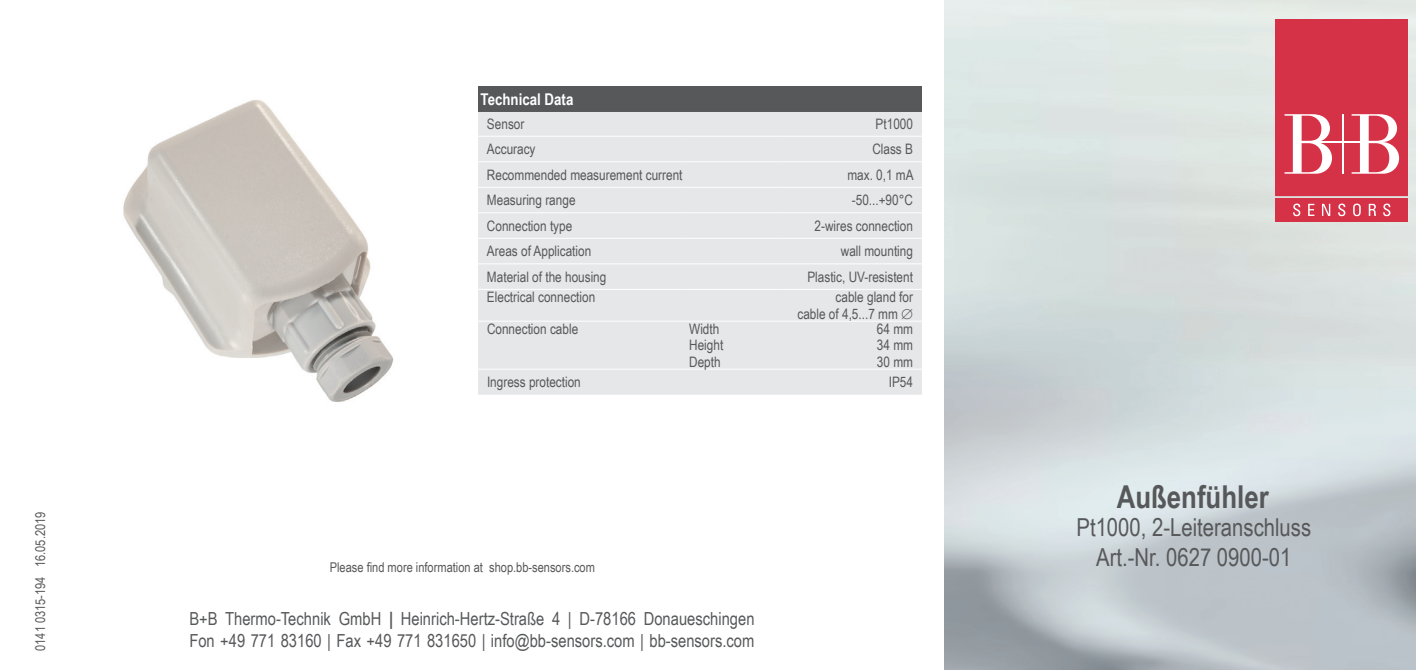
<style>
.page{position:relative;width:1416px;height:670px;background:#fff}
.page>*{position:absolute;margin:0;border:0;box-sizing:border-box;transform-origin:0 0}
.t1{font:700 31.5px "Arial Narrow";color:#57585a}
.t2{font:24.75px/29.7px "Arial Narrow";color:#57585a;text-align:center}
.t3{font:18px/21.6px "Arial Narrow";color:#57585a}
.t4{font:700 16.2px "Arial Narrow";color:#fff}
.t5{font:14.4px/16.2px "Arial Narrow";color:#57585a;text-align:right}
.t6{font:13.5px "Arial Narrow";color:#57585a}
.s1{font-weight:700}
</style>
<div class="page">
<img style="left:944px;top:0;width:472px;height:670px">
<svg style="left:1276px;top:19px;width:132px;height:177px;background:#da475a"></svg>
<div style="left:1276px;top:198px;width:132px;height:23px;background:#d63247"></div>
<svg style="left:1293px;top:203px;width:97px;height:13px"></svg>
<div style="left:478px;top:86px;width:444px;height:26px;background:#57585a"></div>
<div style="left:478px;top:112px;width:444px;height:283px;background:#e6e7e9"></div>
<hr style="left:478px;top:136px;width:209px;height:1px;background:#fff">
<hr style="left:687px;top:136px;width:91px;height:1px;background:#fff">
<hr style="left:778px;top:136px;width:144px;height:1px;background:#fff">
<hr style="left:478px;top:161px;width:209px;height:1px;background:#fff">
<hr style="left:687px;top:161px;width:91px;height:1px;background:#fff">
<hr style="left:778px;top:161px;width:144px;height:1px;background:#fff">
<hr style="left:478px;top:187px;width:209px;height:1px;background:#fff">
<hr style="left:687px;top:187px;width:91px;height:1px;background:#fff">
<hr style="left:778px;top:187px;width:144px;height:1px;background:#fff">
<hr style="left:478px;top:212px;width:209px;height:1px;background:#fff">
<hr style="left:687px;top:212px;width:91px;height:1px;background:#fff">
<hr style="left:778px;top:212px;width:144px;height:1px;background:#fff">
<hr style="left:478px;top:238px;width:209px;height:1px;background:#fff">
<hr style="left:687px;top:238px;width:91px;height:1px;background:#fff">
<hr style="left:778px;top:238px;width:144px;height:1px;background:#fff">
<hr style="left:478px;top:263px;width:209px;height:1px;background:#fff">
<hr style="left:687px;top:263px;width:91px;height:1px;background:#fff">
<hr style="left:778px;top:263px;width:144px;height:1px;background:#fff">
<hr style="left:478px;top:289px;width:209px;height:1px;background:#fff">
<hr style="left:687px;top:289px;width:91px;height:1px;background:#fff">
<hr style="left:778px;top:289px;width:144px;height:1px;background:#fff">
<hr style="left:478px;top:321px;width:209px;height:1px;background:#fff">
<hr style="left:687px;top:321px;width:91px;height:1px;background:#fff">
<hr style="left:778px;top:321px;width:144px;height:1px;background:#fff">
<hr style="left:478px;top:369px;width:209px;height:1px;background:#fff">
<hr style="left:687px;top:369px;width:91px;height:1px;background:#fff">
<hr style="left:778px;top:369px;width:144px;height:1px;background:#fff">
<img style="left:123px;top:100px;width:271px;height:302px">
<p class="t6" style="left:31px;top:651px;width:141px;rotate:-90deg">0141 0315-194 16.05.2019</p>
<p class="t4" style="left:481px;top:87px;width:94px">Technical Data</p>
<p class="t5" style="left:487px;top:116px;width:39px">Sensor</p>
<p class="t5" style="left:876px;top:116px;width:39px">Pt1000</p>
<p class="t5" style="left:487px;top:140px;width:50px">Accuracy</p>
<p class="t5" style="left:872px;top:140px;width:42px">Class B</p>
<p class="t5" style="left:487px;top:166px;width:197px">Recommended measurement current</p>
<p class="t5" style="left:847px;top:166px;width:68px">max. 0,1 mA</p>
<p class="t5" style="left:487px;top:191px;width:90px">Measuring range</p>
<p class="t5" style="left:852px;top:191px;width:63px">-50...+90°C</p>
<p class="t5" style="left:487px;top:217px;width:87px">Connection type</p>
<p class="t5" style="left:815px;top:217px;width:100px">2-wires connection</p>
<p class="t5" style="left:487px;top:243px;width:106px">Areas of Application</p>
<p class="t5" style="left:841px;top:243px;width:74px">wall mounting</p>
<p class="t5" style="left:487px;top:268px;width:121px">Material of the housing</p>
<p class="t5" style="left:807px;top:268px;width:107px">Plastic, UV-resistent</p>
<p class="t5" style="left:487px;top:289px;width:110px">Electrical connection</p>
<p class="t5" style="left:797px;top:289px;width:117px">cable gland for<br>cable of 4,5...7 mm ∅</p>
<p class="t5" style="left:487px;top:320px;width:93px">Connection cable</p>
<p class="t5" style="left:689px;top:320px;width:36px;text-align:left">Width<br>Height<br>Depth</p>
<p class="t5" style="left:877px;top:320px;width:38px;text-align:justify">64 mm 34 mm 30 mm</p>
<p class="t5" style="left:487px;top:373px;width:95px">Ingress protection</p>
<p class="t5" style="left:889px;top:373px;width:26px">IP54</p>
<p class="t6" style="left:330px;top:557px;width:267px">Please find more information at shop.bb-sensors.com</p>
<p class="t3" style="left:189px;top:607px;width:567px">B+B Thermo-Technik GmbH <span class="s1">|</span> Heinrich-Hertz-Straße 4 | D-78166 Donaueschingen<br>Fon +49 771 83160 | Fax +49 771 831650 | info@bb-sensors.com | bb-sensors.com</p>
<h1 class="t1" style="left:1117px;top:473px;width:154px">Außenfühler</h1>
<h2 class="t2" style="left:1076px;top:512px;width:236px">Pt1000, 2-Leiteranschluss<br>Art.-Nr. 0627 0900-01</h2>
</div>
